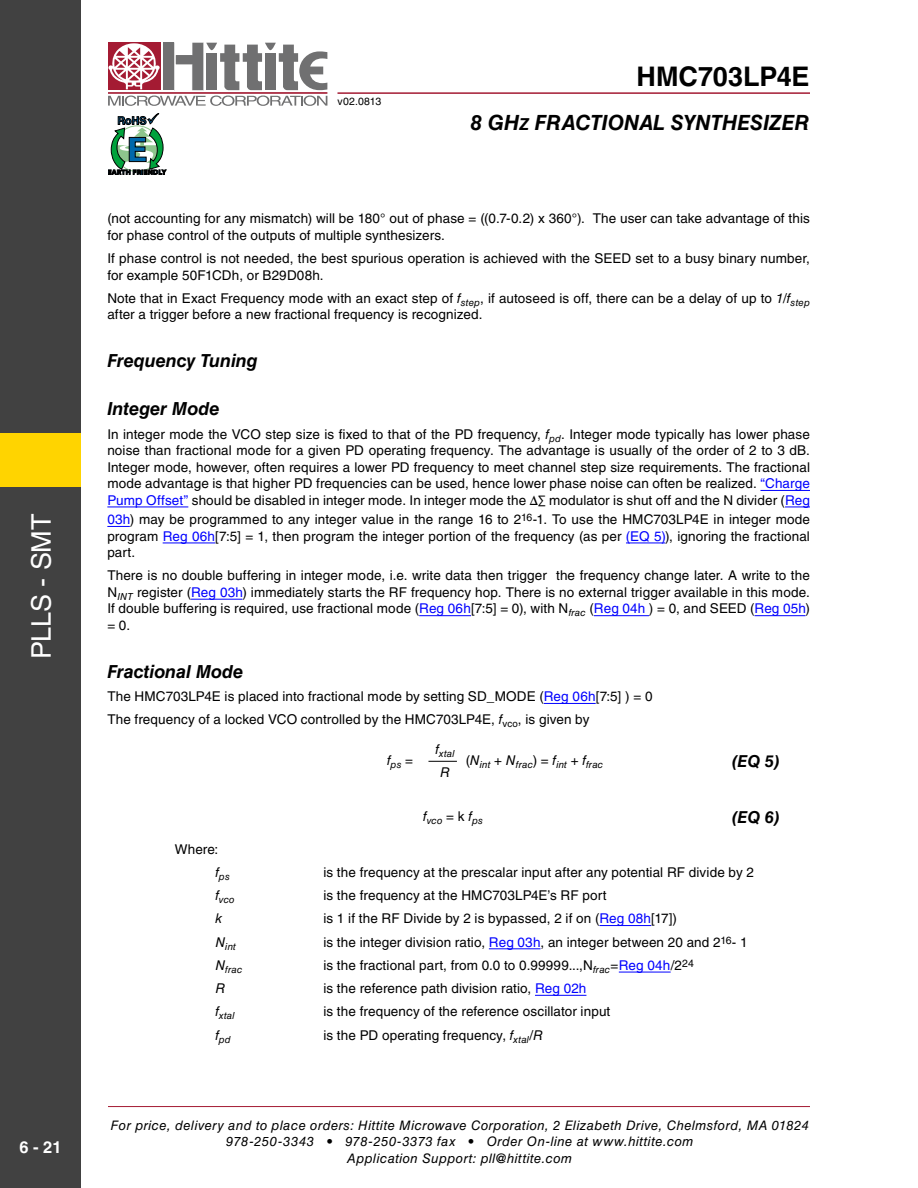
<style>
.page{position:relative;width:918px;height:1188px;background:#fff}
.page>*{position:absolute;margin:0;border:0;box-sizing:border-box;transform-origin:0 0}
.t1{font:700 27px "Helvetica LT Std";color:#000}
.t2{font:27px "Helvetica LT Std";letter-spacing:-.01em;color:#fff}
.t3{font:italic 700 21px "Helvetica LT Std";letter-spacing:-.005em;color:#000}
.t4{font:italic 700 18px "Helvetica LT Std";letter-spacing:-.005em;color:#000}
.t5{font:italic 700 16.5px "Helvetica LT Std";color:#000}
.t6{font:700 16.5px "Helvetica LT Std";color:#fff}
.t7{font:13.5px/16.5px "Helvetica LT Std";letter-spacing:.01em;color:#000}
.t8{font:italic 13.5px "Helvetica LT Std";color:#000}
.t9{font:italic 13.2px/16.5px "Helvetica LT Std";letter-spacing:.03em;color:#000;text-align:center}
.t10{font:10.5px "Helvetica LT Std";letter-spacing:.02em;color:#000}
.t11{font:italic 9.75px "Helvetica LT Std";letter-spacing:.015em;color:#000}
.s1{font-size:16.5px}
.s2{font-style:italic}
.s3{color:#00f}
</style>
<div class="page">
<hr style="left:108px;top:1106px;width:702px;height:1px;background:#a41b33">
<hr style="left:338px;top:92px;width:472px;height:2px;background:#a41b33">
<div style="left:163px;top:43px;width:11px;height:47px;background:#707071"></div>
<div style="left:108px;top:43px;width:52px;height:47px;background:#a41b33"></div>
<hr style="left:108px;top:92px;width:219px;height:2px;background:#a41b33">
<svg style="left:176px;top:43px;width:151px;height:47px"></svg>
<svg style="left:108px;top:96px;width:219px;height:10px"></svg>
<svg style="left:108px;top:43px;width:52px;height:46px"></svg>
<svg style="left:108px;top:113px;width:58px;height:62px"></svg>
<div style="left:0;top:0;width:81px;height:1188px;background:#414141"></div>
<div style="left:0;top:433px;width:81px;height:54px;background:#ffd400"></div>
<hr style="left:760px;top:490px;width:50px;height:1px;background:#00f">
<hr style="left:107px;top:507px;width:81px;height:1px;background:#00f">
<svg style="left:785px;top:507px;width:25px;height:1px"></svg>
<svg style="left:107px;top:526px;width:23px;height:1px"></svg>
<hr style="left:163px;top:543px;width:52px;height:1px;background:#00f">
<hr style="left:626px;top:543px;width:39px;height:1px;background:#00f">
<hr style="left:191px;top:599px;width:51px;height:1px;background:#00f">
<hr style="left:419px;top:615px;width:52px;height:1px;background:#00f">
<hr style="left:594px;top:615px;width:55px;height:1px;background:#00f">
<hr style="left:755px;top:615px;width:51px;height:1px;background:#00f">
<hr style="left:544px;top:703px;width:52px;height:1px;background:#00f">
<hr style="left:599px;top:925px;width:52px;height:1px;background:#00f">
<hr style="left:489px;top:948px;width:52px;height:1px;background:#00f">
<hr style="left:619px;top:972px;width:52px;height:1px;background:#00f">
<hr style="left:535px;top:995px;width:51px;height:1px;background:#00f">
<svg style="left:428px;top:761px;width:29px;height:1px"></svg>
<h1 class="t2" style="left:26px;top:659px;width:147px;rotate:-90deg">PLLs - SMT</h1>
<p class="t6" style="left:19px;top:1138px;width:44px">6 - 21</p>
<p class="t10" style="left:338px;top:95px;width:45px">v02.0813</p>
<h1 class="t1" style="left:636px;top:60px;width:175px">HMC703LP4E</h1>
<h2 class="t3" style="left:470px;top:109px;width:341px">8 GH<span class="s1">z</span> fractional synthesizer</h2>
<p class="t7" style="left:107px;top:210px;width:704px">(not accounting for any mismatch) will be 180° out of phase = ((0.7-0.2) x 360°). The user can take advantage of this for phase control of the outputs of multiple synthesizers.</p>
<p class="t7" style="left:107px;top:250px;width:704px">If phase control is not needed, the best spurious operation is achieved with the SEED set to a busy binary number, for example 50F1CDh, or B29D08h.</p>
<p class="t7" style="left:107px;top:290px;width:704px">Note that in Exact Frequency mode with an exact step of <span class="s2">f</span><sub>step</sub>, if autoseed is off, there can be a delay of up to <span class="s2">1/f</span><sub>step </sub>after a trigger before a new fractional frequency is recognized.</p>
<h3 class="t4" style="left:107px;top:350px;width:152px">Frequency Tuning</h3>
<h3 class="t4" style="left:107px;top:398px;width:114px">Integer Mode</h3>
<p class="t7" style="left:107px;top:426px;width:704px;text-align:justify">In integer mode the VCO step size is fixed to that of the PD frequency, <span class="s2">f</span><sub>pd</sub>. Integer mode typically has lower phase noise than fractional mode for a given PD operating frequency. The advantage is usually of the order of 2 to 3 dB.<br>Integer mode, however, often requires a lower PD frequency to meet channel step size requirements. The fractional mode advantage is that higher PD frequencies can be used, hence lower phase noise can often be realized. <span class="s3">“Charge Pump Offset”</span> should be disabled in integer mode. In integer mode the Δ∑ modulator is shut off and the N divider (<span class="s3">Reg</span></p>
<p class="t7" style="left:107px;top:511px;width:704px;text-align:justify"><span class="s3">03h</span>) may be programmed to any integer value in the range 16 to 2<sup>16</sup>-1. To use the HMC703LP4E in integer mode program <span class="s3">Reg 06h</span>[7:5] = 1, then program the integer portion of the frequency (as per <span class="s3">(EQ 5)</span>), ignoring the fractional part.</p>
<p class="t7" style="left:107px;top:567px;width:704px;text-align:justify">There is no double buffering in integer mode, i.e. write data then trigger the frequency change later. A write to the N<sub>INT</sub> register (<span class="s3">Reg 03h</span>) immediately starts the RF frequency hop. There is no external trigger available in this mode.<br>If double buffering is required, use fractional mode (<span class="s3">Reg 06h</span>[7:5] = 0), with N<sub>frac</sub> (<span class="s3">Reg 04h</span> ) = 0, and SEED (<span class="s3">Reg 05h</span>) = 0.</p>
<h3 class="t4" style="left:107px;top:661px;width:137px">Fractional Mode</h3>
<p class="t7" style="left:107px;top:685px;width:547px;line-height:23.2px">The HMC703LP4E is placed into fractional mode by setting SD_MODE (<span class="s3">Reg 06h</span>[7:5] ) = 0<br>The frequency of a locked VCO controlled by the HMC703LP4E, <span class="s2">f</span><sub>vco</sub>, is given by</p>
<p class="t11" style="left:387px;top:759px;width:28px"><sup>f</sup>ps <sup>=</sup></p>
<p class="t11" style="left:466px;top:759px;width:139px"><sup>(</sup><sup>N</sup>int <sup>+</sup> <sup>N</sup>frac<sup>)</sup> <sup>=</sup> <sup>f</sup>int <sup>+</sup> <sup>f</sup>frac</p>
<p class="t11" style="left:435px;top:748px;width:21px"><sup>f</sup>xtal</p>
<p class="t8" style="left:440px;top:764px;width:11px">R</p>
<p class="t5" style="left:731px;top:751px;width:50px">(EQ 5)</p>
<p class="t11" style="left:423px;top:815px;width:61px"><sup>f</sup>vco <sup>=</sup> <sup>k</sup> <sup>f</sup>ps</p>
<p class="t5" style="left:731px;top:807px;width:50px">(EQ 6)</p>
<p class="t7" style="left:175px;top:841px;width:45px">Where:</p>
<p class="t11" style="left:215px;top:871px;width:16px"><sup>f</sup>ps</p>
<p class="t7" style="left:323px;top:864px;width:432px">is the frequency at the prescalar input after any potential RF divide by 2</p>
<p class="t11" style="left:215px;top:894px;width:21px"><sup>f</sup>vco</p>
<p class="t7" style="left:323px;top:887px;width:285px">is the frequency at the HMC703LP4E’s RF port</p>
<p class="t8" style="left:215px;top:911px;width:8px">k</p>
<p class="t7" style="left:323px;top:910px;width:355px">is 1 if the RF Divide by 2 is bypassed, 2 if on (<span class="s3">Reg 08h</span>[17])</p>
<p class="t11" style="left:215px;top:940px;width:22px"><sup>N</sup>int</p>
<p class="t7" style="left:323px;top:934px;width:426px">is the integer division ratio, <span class="s3">Reg 03h</span>, an integer between 20 and 2<sup>16</sup>- 1</p>
<p class="t11" style="left:215px;top:964px;width:29px"><sup>N</sup>frac</p>
<p class="t7" style="left:323px;top:957px;width:372px">is the fractional part, from 0.0 to 0.99999...,N<sub>frac</sub>=<span class="s3">Reg 04h</span>/2<sup>24</sup></p>
<p class="t8" style="left:215px;top:980px;width:11px">R</p>
<p class="t7" style="left:323px;top:980px;width:265px">is the reference path division ratio, <span class="s3">Reg 02h</span></p>
<p class="t11" style="left:215px;top:1010px;width:21px"><sup>f</sup>xtal</p>
<p class="t7" style="left:323px;top:1003px;width:288px">is the frequency of the reference oscillator input</p>
<p class="t11" style="left:215px;top:1033px;width:17px"><sup>f</sup>pd</p>
<p class="t7" style="left:323px;top:1027px;width:221px">is the PD operating frequency, <span class="s2">f</span><sub>xtal</sub><span class="s2">/R</span></p>
<p class="t9" style="left:111px;top:1117px;width:700px">For price, delivery and to place orders: Hittite Microwave Corporation, 2 Elizabeth Drive, Chelmsford, MA 01824<br>978-250-3343 • 978-250-3373 fax • Order On-line at www.hittite.com<br>Application Support: pll@hittite.com</p>
</div>
